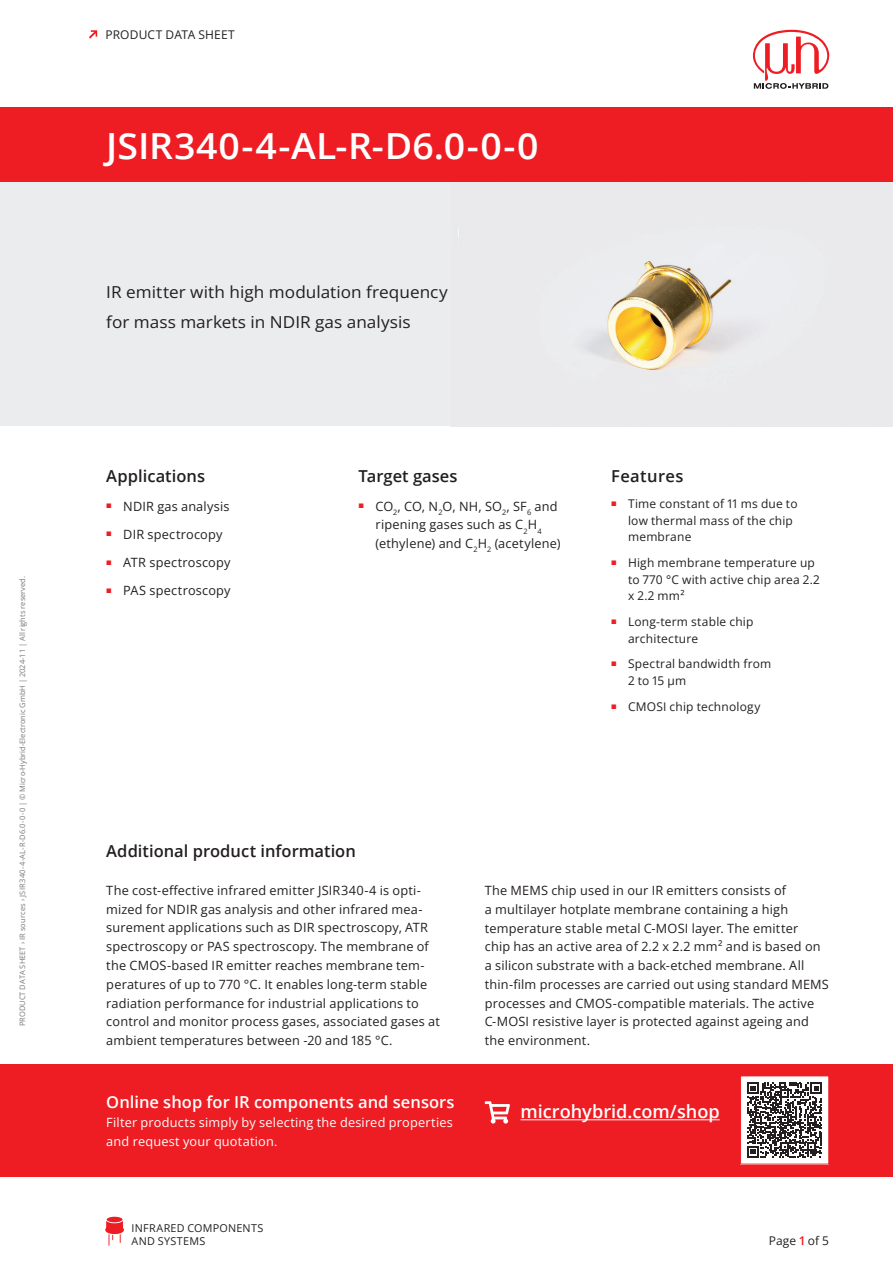
<style>
.page{position:relative;width:893px;height:1263px;background:#fff}
.page>*{position:absolute;margin:0;border:0;box-sizing:border-box;transform-origin:0 0}
.t1{font:600 36px "Open Sans";letter-spacing:.005em;color:#fff;scale:1.04 1}
.t2{font:600 18.15px "Open Sans";color:#fff}
.t3{font:16.5px/30px "Open Sans";color:#231f20;scale:1.04 1}
.t4{font:600 16.5px "Open Sans";color:#231f20}
.t5{font:600 16.5px "Open Sans";color:#fff}
.t6{font:600 16.5px "Open Sans";letter-spacing:.025em;color:#231f20}
.t7{font:12.75px/18.8px "Open Sans";letter-spacing:.015em;color:#231f20}
.t8{font:12.75px/18.8px "Open Sans";letter-spacing:.015em;color:#fff}
.t9{font:12px/16.5px "Open Sans";letter-spacing:.015em;color:#231f20}
.t10{font:10.8px/12.9px "Open Sans";letter-spacing:.025em;color:#231f20}
.t11{font:7.5px "Open Sans";color:#76787b}
.s1{font-weight:600;color:#ee1d23}
</style>
<div class="page">
<svg style="left:753px;top:30px;width:76px;height:59px"></svg>
<svg style="left:89px;top:30px;width:8px;height:9px"></svg>
<div style="left:107px;top:1217px;width:16px;height:5px;background:#ee1d23;border-radius:50%"></div>
<svg style="left:105px;top:1221px;width:19px;height:25px"></svg>
<div style="left:0;top:107px;width:893px;height:75px;background:#ee1d23"></div>
<div style="left:0;top:1064px;width:893px;height:112px;background:#ee1d23"></div>
<svg style="left:485px;top:1101px;width:25px;height:22px"></svg>
<hr style="left:520px;top:1119px;width:200px;height:1px;background:#fff">
<div style="left:740px;top:1076px;width:89px;height:88px;background:#fff"></div>
<svg style="left:747px;top:1082px;width:75px;height:75px"></svg>
<div style="left:740px;top:1075px;width:89px;height:89px;border:1px solid #ee1d23"></div>
<img style="left:451px;top:182px;width:442px;height:244px">
<div style="left:0;top:182px;width:451px;height:244px;background:#ebeced"></div>
<p class="t11" style="left:17px;top:1026px;width:452px;rotate:-90deg">PRODUCT DATA SHEET › IR sources › JSIR340-4-AL-R-D6.0-0-0 | © Micro-Hybrid-Electronic GmbH | 2024-11 | All rights reserved.</p>
<p class="t9" style="left:105px;top:26px;width:131px">PRODUCT DATA SHEET</p>
<h1 class="t1" style="left:106px;top:121px;width:417px">JSIR340-4-AL-R-D6.0-0-0</h1>
<p class="t3" style="left:106px;top:277px;width:330px">IR emitter with high modulation frequency for mass markets in NDIR gas analysis</p>
<p class="t4" style="left:106px;top:465px;width:100px">Applications</p>
<p class="t7" style="left:106px;top:496px;width:125px"><sup>■</sup> NDIR gas analysis</p>
<p class="t7" style="left:106px;top:524px;width:118px"><sup>■</sup> DIR spectrocopy</p>
<p class="t7" style="left:106px;top:552px;width:126px"><sup>■</sup> ATR spectroscopy</p>
<p class="t7" style="left:106px;top:580px;width:126px"><sup>■</sup> PAS spectroscopy</p>
<p class="t4" style="left:359px;top:465px;width:100px">Target gases</p>
<p class="t7" style="left:376px;top:496px;width:186px;text-indent:-17px"><sup>■</sup> CO<sub>2</sub>, CO, N<sub>2</sub>O, NH, SO<sub>2</sub>, SF<sub>6</sub> and ripening gases such as C<sub>2</sub>H<sub>4 </sub>(ethylene) and C<sub>2</sub>H<sub>2</sub> (acetylene)</p>
<p class="t6" style="left:611px;top:465px;width:74px">Features</p>
<p class="t9" style="left:628px;top:495px;width:171px;text-indent:-17px"><sup>■</sup> Time constant of 11 ms due to low thermal mass of the chip membrane</p>
<p class="t9" style="left:628px;top:554px;width:193px;text-indent:-17px"><sup>■</sup> High membrane temperature up to 770 °C with active chip area 2.2 x 2.2 mm²</p>
<p class="t9" style="left:628px;top:613px;width:127px;text-indent:-17px"><sup>■</sup> Long-term stable chip architecture</p>
<p class="t9" style="left:628px;top:655px;width:145px;text-indent:-17px"><sup>■</sup> Spectral bandwidth from<br>2 to 15 µm</p>
<p class="t9" style="left:611px;top:698px;width:151px"><sup>■</sup> CMOSI chip technology</p>
<p class="t4" style="left:106px;top:840px;width:251px">Additional product information</p>
<p class="t7" style="left:106px;top:881px;width:335px">The cost-effective infrared emitter JSIR340-4 is opti&shy;mized for NDIR gas analysis and other infrared mea&shy;surement applications such as DIR spectroscopy, ATR spectroscopy or PAS spectroscopy. The membrane of the CMOS-based IR emitter reaches membrane tem&shy;peratures of up to 770 °C. It enables long-term stable radiation performance for industrial applications to control and monitor process gases, associated gases at ambient temperatures between -20 and 185 °C.</p>
<p class="t7" style="left:485px;top:881px;width:346px">The MEMS chip used in our IR emitters consists of<br>a multilayer hotplate membrane containing a high temperature stable metal C-MOSI layer. The emitter<br>chip has an active area of 2.2 x 2.2 mm² and is based on a silicon substrate with a back-etched membrane. All thin-film processes are carried out using standard MEMS processes and CMOS-compatible materials. The active C-MOSI resistive layer is protected against ageing and the environment.</p>
<p class="t5" style="left:106px;top:1091px;width:350px">Online shop for IR components and sensors</p>
<p class="t8" style="left:106px;top:1112px;width:348px">Filter products simply by selecting the desired properties and request your quotation.</p>
<p class="t10" style="left:132px;top:1221px;width:133px">INFRARED COMPONENTS<br>AND SYSTEMS</p>
<h2 class="t2" style="left:520px;top:1099px;width:201px">microhybrid.com/shop</h2>
<p class="t9" style="left:769px;top:1232px;width:62px">Page <span class="s1">1</span> of 5</p>
</div>
